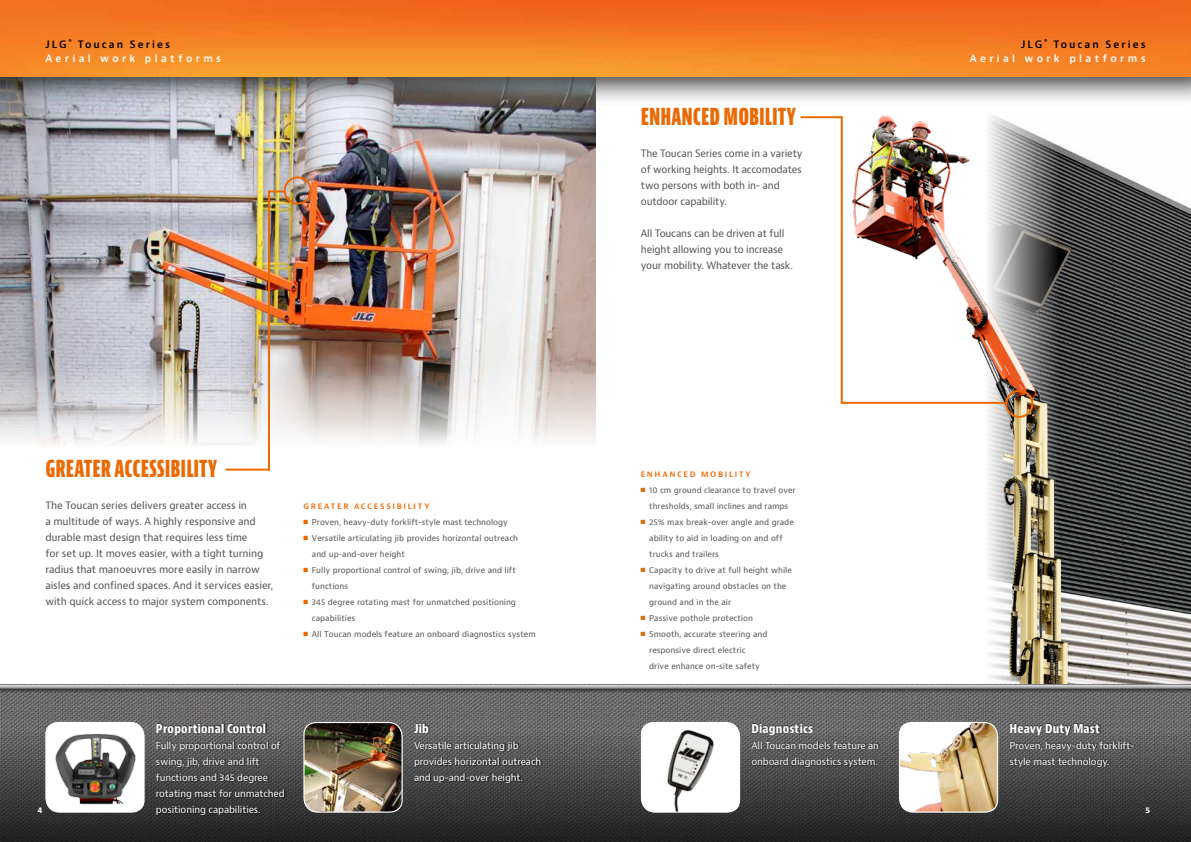
<style>
.page{position:relative;width:1191px;height:842px;background:#fff}
.page>*{position:absolute;margin:0;border:0;box-sizing:border-box;transform-origin:0 0}
.t1{font:800 extra-condensed 25px "Bernino Sans";color:#ec6801}
.t2{font:800 condensed 12px "Bernino Sans";letter-spacing:.015em;color:#fff}
.t3{font:10px/16px "Bernino Sans";letter-spacing:-.015em;color:#565656}
.t4{font:600 10px/14px "Bernino Sans";letter-spacing:.335em;color:#fff;text-align:right}
.t5{font:9.5px/16px "Bernino Sans";letter-spacing:-.015em;color:#fff}
.t6{font:8px/16px "Bernino Sans";color:#565656}
.t7{font:600 8px "Bernino Sans";letter-spacing:.205em;color:#ec6801}
.t8{font:700 8px "Bernino Sans";color:#fff}
.s1{color:#000}
.s2{color:#ec6801}
</style>
<div class="page">
<img style="left:0;top:107px;width:595px;height:364px">
<img style="left:1171px;top:199px;width:20px;height:484px">
<img style="left:842px;top:114px;width:329px;height:569px">
<img style="left:0;top:693px;width:1191px;height:23px">
<svg style="left:0;top:716px;width:1191px;height:126px;background:#3e3e3e"></svg>
<div style="left:0;top:683px;width:1191px;height:10px;background:#000;opacity:.45"></div>
<div style="left:0;top:683px;width:1191px;height:7px;background:#000;opacity:.75"></div>
<div style="left:0;top:0;width:1191px;height:107px;background:#000;opacity:.75"></div>
<img style="left:0;top:0;width:1191px;height:77px">
<img style="left:898px;top:721px;width:100px;height:92px">
<svg style="left:640px;top:721px;width:100px;height:92px"></svg>
<img style="left:303px;top:721px;width:100px;height:92px">
<svg style="left:45px;top:721px;width:100px;height:92px"></svg>
<svg style="left:155px;top:723px;width:131px;height:93px;background:#424242"></svg>
<svg style="left:751px;top:723px;width:129px;height:45px;background:#505050"></svg>
<svg style="left:413px;top:723px;width:129px;height:61px;background:#505050"></svg>
<svg style="left:1009px;top:723px;width:126px;height:45px;background:#4f4f4f"></svg>
<hr style="left:268px;top:190px;width:2px;height:281px;background:#ec6801">
<svg style="left:268px;top:190px;width:16px;height:2px"></svg>
<hr style="left:226px;top:469px;width:44px;height:2px;background:#ec6801">
<div style="left:284px;top:176px;width:28px;height:29px;border:2px solid #ec6801;border-radius:50%"></div>
<div style="left:1005px;top:390px;width:28px;height:28px;border:2px solid #ec6801;border-radius:50%"></div>
<hr style="left:841px;top:402px;width:165px;height:2px;background:#ec6801">
<hr style="left:840px;top:117px;width:2px;height:287px;background:#ec6801">
<hr style="left:800px;top:116px;width:42px;height:2px;background:#ec6801">
<p class="t4" style="left:45px;top:37px;width:177px;text-align:left"><span class="s1">JLG</span> <sup>®</sup> <span class="s1">Toucan Series<br></span>Aerial work platforms</p>
<h1 class="t1" style="left:45px;top:453px;width:173px">GREATER ACCESSIBILITY</h1>
<p class="t3" style="left:45px;top:497px;width:229px">The Toucan series delivers greater access in<br>a multitude of ways. A highly responsive and durable mast design that requires less time<br>for set up. It moves easier, with a tight turning radius that manoeuvres more easily in narrow aisles and confined spaces. And it services easier, with quick access to major system components.</p>
<p class="t7" style="left:303px;top:500px;width:127px">GREATER ACCESSIBILITY</p>
<p class="t6" style="left:303px;top:514px;width:206px"><span class="s2">■</span> Proven, heavy-duty forklift-style mast technology</p>
<p class="t6" style="left:312px;top:530px;width:208px;text-indent:-9px"><span class="s2">■</span> Versatile articulating jib provides horizontal outreach and up-and-over height</p>
<p class="t6" style="left:312px;top:562px;width:205px;text-indent:-9px"><span class="s2">■</span> Fully proportional control of swing, jib, drive and lift functions</p>
<p class="t6" style="left:312px;top:594px;width:206px;text-indent:-9px"><span class="s2">■</span> 345 degree rotating mast for unmatched positioning capabilities</p>
<p class="t6" style="left:303px;top:626px;width:234px"><span class="s2">■</span> All Toucan models feature an onboard diagnostics system</p>
<h1 class="t1" style="left:641px;top:101px;width:157px">ENHANCED MOBILITY</h1>
<p class="t3" style="left:641px;top:145px;width:163px">The Toucan Series come in a variety of working heights. It accomodates two persons with both in- and outdoor capability.</p>
<p class="t3" style="left:641px;top:225px;width:153px">All Toucans can be driven at full height allowing you to increase your mobility. Whatever the task.</p>
<p class="t7" style="left:640px;top:468px;width:111px">ENHANCED MOBILITY</p>
<p class="t6" style="left:640px;top:482px;width:156px;text-align:center"><span class="s2">■</span> 10 cm ground clearance to travel over thresholds, small inclines and ramps</p>
<p class="t6" style="left:649px;top:514px;width:146px;text-indent:-9px"><span class="s2">■</span> 25% max break-over angle and grade ability to aid in loading on and off trucks and trailers</p>
<p class="t6" style="left:649px;top:562px;width:144px;text-indent:-9px"><span class="s2">■</span> Capacity to drive at full height while navigating around obstacles on the ground and in the air</p>
<p class="t6" style="left:640px;top:610px;width:114px"><span class="s2">■</span> Passive pothole protection</p>
<p class="t6" style="left:649px;top:626px;width:120px;text-indent:-9px"><span class="s2">■</span> Smooth, accurate steering and responsive direct electric<br>drive enhance on-site safety</p>
<p class="t4" style="left:969px;top:37px;width:177px"><span class="s1">JLG</span> <sup>®</sup> <span class="s1">Toucan Series<br></span>Aerial work platforms</p>
<h2 class="t2" style="left:156px;top:721px;width:112px">Proportional Control</h2>
<p class="t5" style="left:156px;top:737px;width:130px">Fully proportional control of swing, jib, drive and lift functions and 345 degree rotating mast for unmatched positioning capabilities.</p>
<h2 class="t2" style="left:414px;top:721px;width:17px">Jib</h2>
<p class="t5" style="left:414px;top:737px;width:129px">Versatile articulating jib provides horizontal outreach and up-and-over height.</p>
<h2 class="t2" style="left:751px;top:721px;width:63px">Diagnostics</h2>
<p class="t5" style="left:751px;top:737px;width:129px">All Toucan models feature an onboard diagnostics system.</p>
<h2 class="t2" style="left:1009px;top:721px;width:92px">Heavy Duty Mast</h2>
<p class="t5" style="left:1009px;top:737px;width:126px">Proven, heavy-duty forklift&shy;style mast technology.</p>
<p class="t8" style="left:37px;top:805px;width:7px">4</p>
<p class="t8" style="left:1145px;top:805px;width:6px">5</p>
</div>
